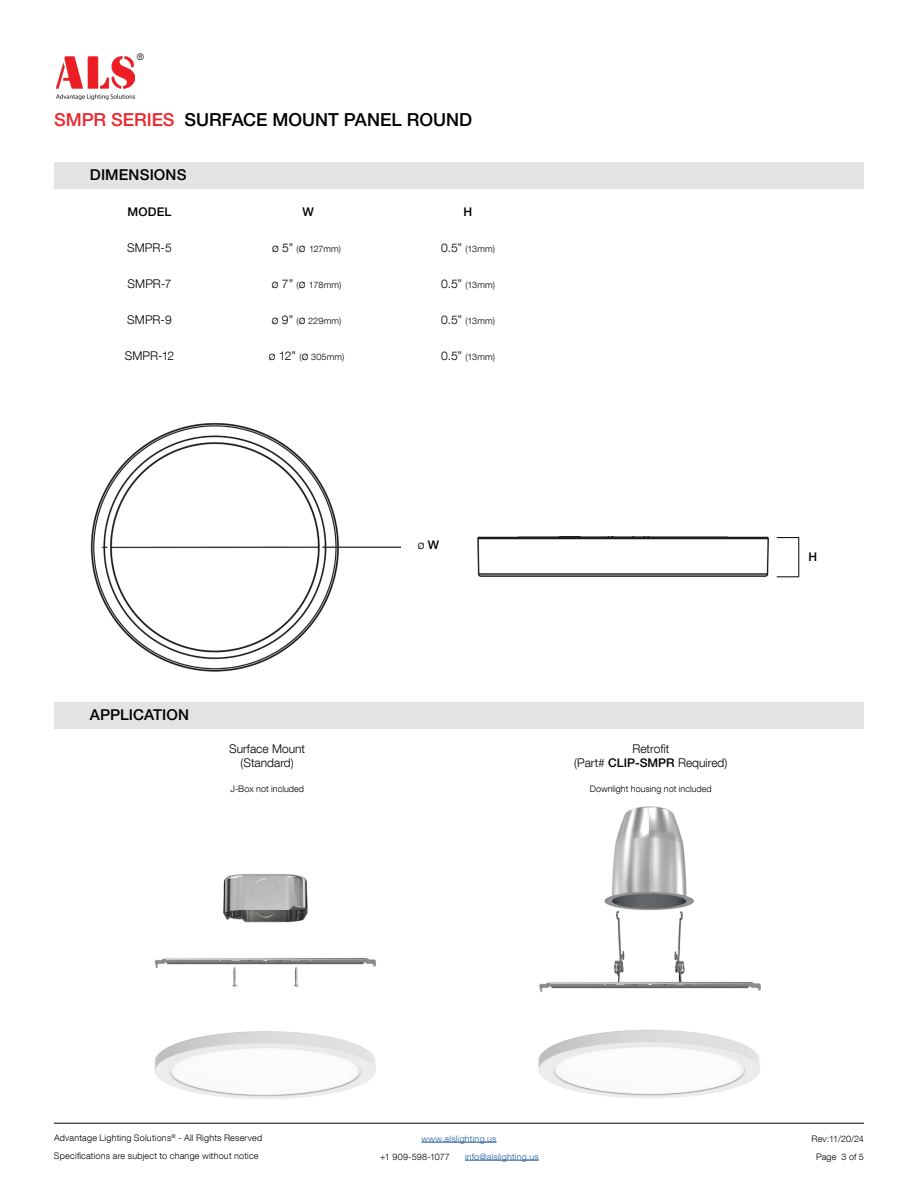
<style>
.page{position:relative;width:918px;height:1188px;background:#fff}
.page>*{position:absolute;margin:0;border:0;box-sizing:border-box;transform-origin:0 0}
.t1{font:500 18px "Helvetica Neue LT Pro";color:#000}
.t2{font:500 15px "Helvetica Neue LT Pro";letter-spacing:.005em;color:#000}
.t3{font:300 12px/14.4px "Helvetica Neue LT Com";color:#000;text-align:center}
.t4{font:500 12px "Helvetica Neue LT Pro";letter-spacing:.015em;color:#000}
.t5{font:300 9px/18px "Helvetica Neue LT Com";letter-spacing:.02em;color:#000}
.t6{font:300 9px "Helvetica Neue LT Com";color:#000}
.t7{font:300 9px "Helvetica Neue LT Com";letter-spacing:.025em;color:#215e9e}
.s1{color:#ea292f}
.s2{font-size:12px}
.s3{font-family:"Helvetica Neue LT Pro";font-weight:500}
</style>
<div class="page">
<hr style="left:421px;top:1142px;width:76px;height:1px;background:#215e9e">
<hr style="left:465px;top:1160px;width:74px;height:1px;background:#215e9e">
<hr style="left:54px;top:1123px;width:810px;height:1px;background:#000">
<img style="left:56px;top:57px;width:79px;height:43px">
<div style="left:82px;top:162px;width:782px;height:26px;background:#e2e3e4"></div>
<div style="left:82px;top:702px;width:782px;height:27px;background:#e2e3e4"></div>
<div style="left:54px;top:162px;width:31px;height:26px;background:#e2e3e4"></div>
<div style="left:54px;top:702px;width:31px;height:27px;background:#e2e3e4"></div>
<img style="left:90px;top:423px;width:310px;height:249px">
<img style="left:477px;top:537px;width:312px;height:41px">
<hr style="left:799px;top:537px;width:1px;height:40px;background:#000">
<svg style="left:777px;top:577px;width:22px;height:1px"></svg>
<svg style="left:777px;top:537px;width:22px;height:1px"></svg>
<img style="left:154px;top:874px;width:222px;height:225px">
<img style="left:538px;top:806px;width:223px;height:292px">
<p class="t5" style="left:137px;top:48px;width:9px">®</p>
<h1 class="t1" style="left:54px;top:109px;width:420px"><span class="s1">SMPR SERIES</span> SURFACE MOUNT PANEL ROUND</h1>
<h2 class="t2" style="left:90px;top:166px;width:98px">DIMENSIONS</h2>
<h3 class="t4" style="left:127px;top:205px;width:46px">MODEL</h3>
<h3 class="t4" style="left:303px;top:205px;width:13px">W</h3>
<h3 class="t4" style="left:464px;top:205px;width:10px">H</h3>
<h3 class="t3" style="left:127px;top:240px;width:46px">SMPR-5</h3>
<p class="t5" style="left:272px;top:240px;width:70px"><span class="s2">ø 5”</span> (<span class="s2">ø</span> 127mm)</p>
<p class="t5" style="left:441px;top:240px;width:55px"><span class="s2">0.5”</span> (13mm)</p>
<h3 class="t3" style="left:127px;top:276px;width:46px">SMPR-7</h3>
<p class="t5" style="left:272px;top:276px;width:71px"><span class="s2">ø 7”</span> (<span class="s2">ø</span> 178mm)</p>
<p class="t5" style="left:441px;top:276px;width:55px"><span class="s2">0.5”</span> (13mm)</p>
<h3 class="t3" style="left:127px;top:312px;width:46px">SMPR-9</h3>
<p class="t5" style="left:272px;top:312px;width:71px"><span class="s2">ø 9”</span> (<span class="s2">ø</span> 229mm)</p>
<p class="t5" style="left:441px;top:312px;width:55px"><span class="s2">0.5”</span> (13mm)</p>
<h3 class="t3" style="left:125px;top:348px;width:51px">SMPR-12</h3>
<p class="t5" style="left:269px;top:348px;width:77px"><span class="s2">ø 12”</span> (<span class="s2">ø</span> 305mm)</p>
<p class="t5" style="left:441px;top:348px;width:55px"><span class="s2">0.5”</span> (13mm)</p>
<h2 class="t2" style="left:90px;top:706px;width:101px">APPLICATION</h2>
<h3 class="t3" style="left:229px;top:741px;width:78px">Surface Mount (Standard)</h3>
<p class="t6" style="left:231px;top:784px;width:75px">J-Box not included</p>
<h3 class="t3" style="left:418px;top:537px;width:23px">ø <span class="s3">W</span></h3>
<h3 class="t3" style="left:574px;top:741px;width:155px">Retrofit<br>(Part# <span class="s3">CLIP-SMPR</span> Required)</h3>
<p class="t6" style="left:590px;top:784px;width:123px">Downlight housing not included</p>
<h3 class="t4" style="left:808px;top:550px;width:10px">H</h3>
<p class="t5" style="left:54px;top:1129px;width:210px">Advantage Lighting Solutions<sup>®</sup> - All Rights Reserved<br>Specifications are subject to change without notice</p>
<p class="t5" style="left:812px;top:1129px;width:54px;text-align:center">Rev:11/20/24<br>Page 3 of 5</p>
<p class="t7" style="left:421px;top:1133px;width:77px">www.alslighting.us</p>
<p class="t5" style="left:380px;top:1147px;width:71px">+1 909-598-1077</p>
<p class="t7" style="left:465px;top:1151px;width:75px">info@alslighting.us</p>
</div>
